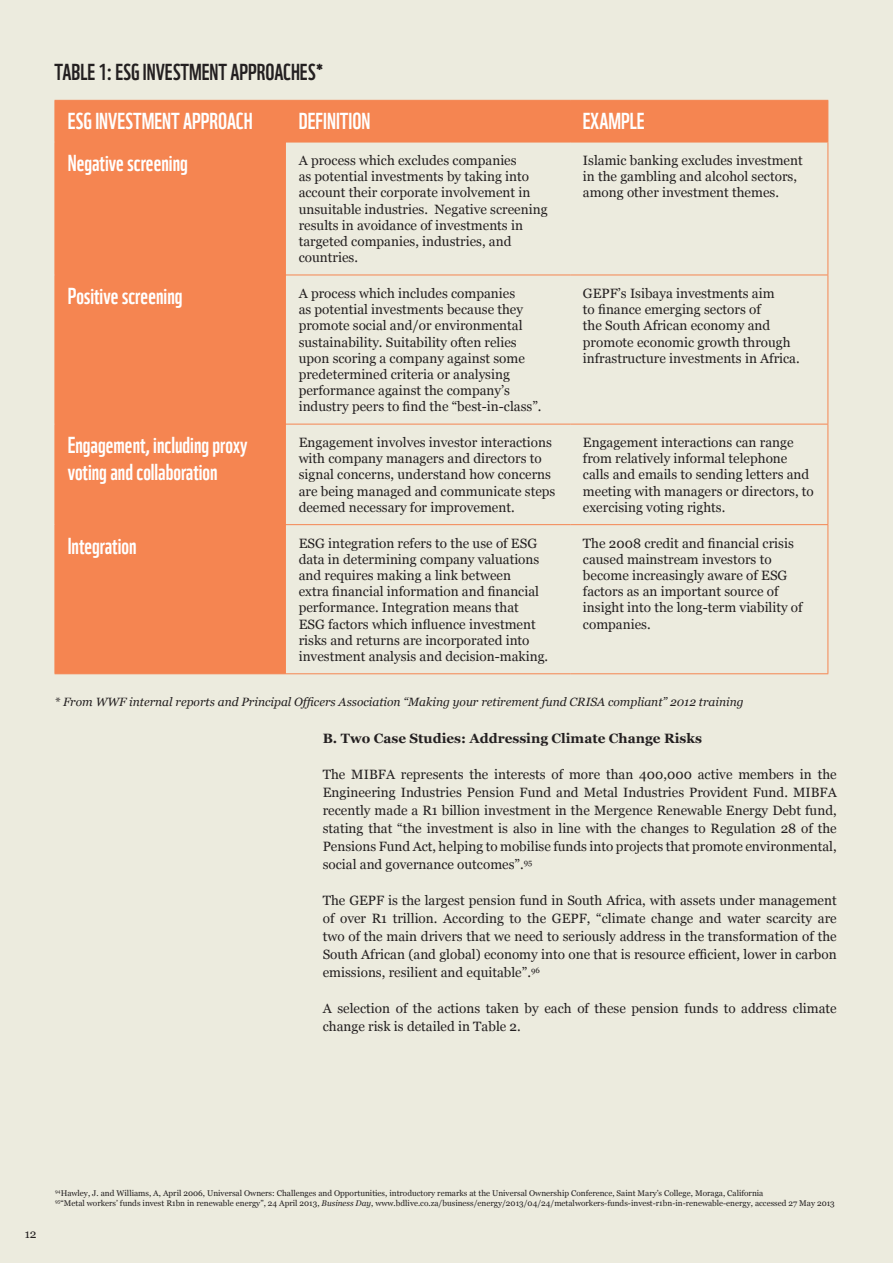
<style>
.page{position:relative;width:893px;height:1263px;background:#ecebde}
.page>*{position:absolute;margin:0;border:0;box-sizing:border-box;transform-origin:0 0}
.t1{font:22.5px/27px "WWF";color:#fff}
.t2{font:22.5px "WWF";color:#231f20}
.t3{font:13.5px/16.2px "Georgia";color:#231f20}
.t4{font:700 13.5px "Georgia";color:#231f20}
.t5{font:italic 12px "Georgia";color:#231f20}
.t6{font:12px "Georgia";color:#231f20}
.t7{font:8.25px/9.9px "Georgia";color:#231f20}
.s1{font-style:italic}
</style>
<div class="page">
<svg style="left:56px;top:101px;width:771px;height:572px"></svg>
<hr style="left:55px;top:100px;width:231px;height:1px;background:#f58551">
<hr style="left:55px;top:101px;width:1px;height:41px;background:#f58551">
<hr style="left:286px;top:100px;width:284px;height:1px;background:#f58551">
<hr style="left:570px;top:100px;width:258px;height:1px;background:#f58551">
<hr style="left:827px;top:101px;width:1px;height:41px;background:#f58551">
<hr style="left:55px;top:142px;width:231px;height:1px;background:#f58551">
<hr style="left:55px;top:142px;width:1px;height:133px;background:#f58551">
<hr style="left:286px;top:142px;width:284px;height:1px;background:#f58551">
<hr style="left:570px;top:142px;width:258px;height:1px;background:#f58551">
<hr style="left:827px;top:142px;width:1px;height:133px;background:#f58551">
<hr style="left:55px;top:275px;width:231px;height:1px;background:#f58551">
<hr style="left:55px;top:275px;width:1px;height:149px;background:#f58551">
<hr style="left:286px;top:275px;width:284px;height:1px;background:#f58551">
<hr style="left:570px;top:275px;width:258px;height:1px;background:#f58551">
<hr style="left:827px;top:275px;width:1px;height:149px;background:#f58551">
<hr style="left:55px;top:424px;width:231px;height:1px;background:#f58551">
<hr style="left:55px;top:424px;width:1px;height:100px;background:#f58551">
<hr style="left:286px;top:424px;width:284px;height:1px;background:#f58551">
<hr style="left:570px;top:424px;width:258px;height:1px;background:#f58551">
<hr style="left:827px;top:424px;width:1px;height:100px;background:#f58551">
<hr style="left:55px;top:524px;width:231px;height:1px;background:#f58551">
<hr style="left:55px;top:525px;width:1px;height:148px;background:#f58551">
<hr style="left:286px;top:524px;width:284px;height:1px;background:#f58551">
<hr style="left:570px;top:524px;width:258px;height:1px;background:#f58551">
<hr style="left:827px;top:525px;width:1px;height:148px;background:#f58551">
<hr style="left:55px;top:673px;width:231px;height:1px;background:#f58551">
<hr style="left:286px;top:673px;width:284px;height:1px;background:#f58551">
<hr style="left:570px;top:673px;width:258px;height:1px;background:#f58551">
<h1 class="t2" style="left:55px;top:54px;width:270px">Table 1: ESG investment approaches*</h1>
<h1 class="t1" style="left:68px;top:106px;width:38px">ESG INVESTMENT</h1>
<h1 class="t1" style="left:183px;top:106px;width:71px">APPROACH</h1>
<h1 class="t1" style="left:299px;top:106px;width:9px">DEFINITION</h1>
<h1 class="t1" style="left:583px;top:106px;width:27px">EXAMPLE</h1>
<h1 class="t1" style="left:68px;top:147px;width:122px">Negative screening</h1>
<p class="t3" style="left:299px;top:153px;width:250px">A process which excludes companies<br>as potential investments by taking into account their corporate involvement in unsuitable industries. Negative screening results in avoidance of investments in targeted companies, industries, and countries.</p>
<p class="t3" style="left:583px;top:153px;width:221px">Islamic banking excludes investment in the gambling and alcohol sectors, among other investment themes.</p>
<h1 class="t1" style="left:68px;top:280px;width:116px">Positive screening</h1>
<p class="t3" style="left:299px;top:285px;width:244px">A process which includes companies<br>as potential investments because they promote social and/or environmental sustainability. Suitability often relies upon scoring a company against some predetermined criteria or analysing performance against the company’s industry peers to find the “best-in-class”.</p>
<p class="t3" style="left:583px;top:285px;width:218px">GEPF’s Isibaya investments aim<br>to finance emerging sectors of<br>the South African economy and promote economic growth through infrastructure investments in Africa.</p>
<h1 class="t1" style="left:68px;top:429px;width:181px">Engagement, including proxy voting and collaboration</h1>
<p class="t3" style="left:299px;top:435px;width:258px">Engagement involves investor interactions with company managers and directors to signal concerns, understand how concerns are being managed and communicate steps deemed necessary for improvement.</p>
<p class="t3" style="left:583px;top:435px;width:232px">Engagement interactions can range from relatively informal telephone calls and emails to sending letters and meeting with managers or directors, to exercising voting rights.</p>
<h1 class="t1" style="left:68px;top:530px;width:70px">Integration</h1>
<p class="t3" style="left:299px;top:535px;width:251px">ESG integration refers to the use of ESG data in determining company valuations and requires making a link between<br>extra financial information and financial performance. Integration means that ESG factors which influence investment risks and returns are incorporated into investment analysis and decision-making.</p>
<p class="t3" style="left:583px;top:535px;width:221px">The 2008 credit and financial crisis caused mainstream investors to become increasingly aware of ESG factors as an important source of insight into the long-term viability of companies.</p>
<p class="t5" style="left:55px;top:694px;width:691px">* From WWF internal reports and Principal Officers Association “Making your retirement fund CRISA compliant” 2012 training</p>
<p class="t4" style="left:323px;top:730px;width:381px">B. Two Case Studies: Addressing Climate Change Risks</p>
<p class="t3" style="left:323px;top:766px;width:515px;line-height:18px;text-align:justify">The MIBFA represents the interests of more than 400,000 active members in the Engineering Industries Pension Fund and Metal Industries Provident Fund. MIBFA recently made a R1 billion investment in the Mergence Renewable Energy Debt fund, stating that “the investment is also in line with the changes to Regulation 28 of the Pensions Fund Act, helping to mobilise funds into projects that promote environmental, social and governance outcomes”.<sup>95</sup></p>
<p class="t3" style="left:323px;top:892px;width:515px;line-height:18px;text-align:justify">The GEPF is the largest pension fund in South Africa, with assets under management of over R1 trillion. According to the GEPF, “climate change and water scarcity are two of the main drivers that we need to seriously address in the transformation of the South African (and global) economy into one that is resource efficient, lower in carbon emissions, resilient and equitable”.<sup>96</sup></p>
<p class="t3" style="left:323px;top:1000px;width:515px;line-height:18px">A selection of the actions taken by each of these pension funds to address climate change risk is detailed in Table 2.</p>
<p class="t6" style="left:25px;top:1226px;width:13px">12</p>
<p class="t7" style="left:55px;top:1188px;width:781px"><sup>94</sup>Hawley, J. and Williams, A, April 2006, Universal Owners: Challenges and Opportunities, introductory remarks at the Universal Ownership Conference, Saint Mary’s College, Moraga, California<br><sup>95</sup>“Metal workers’ funds invest R1bn in renewable energy”, 24 April 2013, <span class="s1">Business Day</span>, www.bdlive.co.za/business/energy/2013/04/24/metalworkers-funds-invest-r1bn-in-renewable-energy, accessed 27 May 2013</p>
</div>
